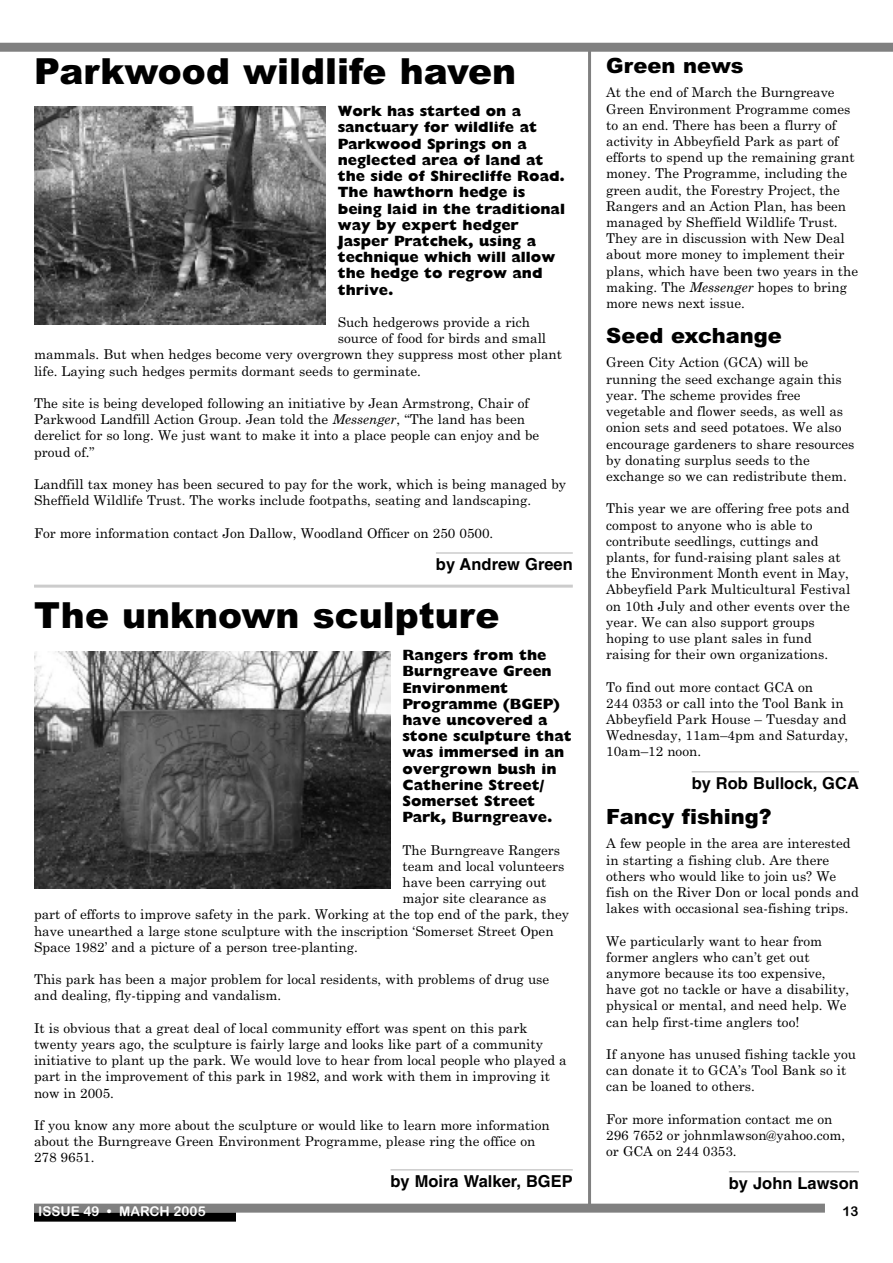
<style>
.page{position:relative;width:893px;height:1263px;background:#fff}
.page>*{position:absolute;margin:0;border:0;box-sizing:border-box;transform-origin:0 0}
.t1{font:900 36px "Arial";color:#000}
.t2{font:900 21px "Arial";color:#000}
.t3{font:700 16.5px "Helvetica";color:#000}
.t4{font:800 15px/16.2px "Gill Sans";color:#000}
.t5{font:13.5px/16.2px "Century Schoolbook";color:#000}
.t6{font:13.5px "Arial Rounded MT Bold";color:#fff}
.t7{font:13.5px "Arial Rounded MT Bold";color:#000}
.s1{font-style:italic}
</style>
<div class="page">
<hr style="left:34px;top:585px;width:539px;height:3px;background:#ccc">
<div style="left:0;top:43px;width:893px;height:9px;background:#808080"></div>
<div style="left:34px;top:1203px;width:791px;height:9px;background:#808080"></div>
<div style="left:34px;top:1212px;width:202px;height:9px;background:#000"></div>
<hr style="left:390px;top:1169px;width:183px;height:1px;background:#ccc">
<hr style="left:692px;top:771px;width:167px;height:1px;background:#ccc">
<hr style="left:729px;top:1171px;width:130px;height:1px;background:#ccc">
<img style="left:34px;top:651px;width:356px;height:238px">
<hr style="left:588px;top:50px;width:3px;height:1158px;background:#808080">
<hr style="left:436px;top:552px;width:137px;height:2px;background:#ccc">
<img style="left:34px;top:106px;width:292px;height:219px">
<h1 class="t1" style="left:34px;top:50px;width:484px">Parkwood wildlife haven</h1>
<p class="t4" style="left:338px;top:103px;width:229px">Work has started on a sanctuary for wildlife at<br>Parkwood Springs on a neglected area of land at the side of Shirecliffe Road.<br>The hawthorn hedge is being laid in the traditional way by expert hedger<br>Jasper Pratchek, using a technique which will allow the hedge to regrow and thrive.</p>
<p class="t5" style="left:338px;top:314px;width:194px">Such hedgerows provide a rich</p>
<p class="t5" style="left:338px;top:330px;width:210px">source of food for birds and small</p>
<p class="t5" style="left:34px;top:347px;width:530px">mammals. But when hedges become very overgrown they suppress most other plant</p>
<p class="t5" style="left:34px;top:363px;width:388px">life. Laying such hedges permits dormant seeds to germinate.</p>
<p class="t5" style="left:34px;top:395px;width:507px">The site is being developed following an initiative by Jean Armstrong, Chair of Parkwood Landfill Action Group. Jean told the <span class="s1">Messenger</span>, “The land has been derelict for so long. We just want to make it into a place people can enjoy and be proud of.”</p>
<p class="t5" style="left:34px;top:476px;width:534px">Landfill tax money has been secured to pay for the work, which is being managed by<br>Sheffield Wildlife Trust. The works include footpaths, seating and landscaping.</p>
<p class="t5" style="left:34px;top:525px;width:461px">For more information contact Jon Dallow, Woodland Officer on 250 0500.</p>
<p class="t3" style="left:436px;top:558px;width:138px">by Andrew Green</p>
<h1 class="t1" style="left:34px;top:594px;width:467px">The unknown sculpture</h1>
<p class="t4" style="left:402px;top:647px;width:171px">Rangers from the<br>Burngreave Green<br>Environment<br>Programme (BGEP) have uncovered a stone sculpture that was immersed in an overgrown bush in<br>Catherine Street/<br>Somerset Street<br>Park, Burngreave.</p>
<p class="t5" style="left:402px;top:842px;width:159px">The Burngreave Rangers</p>
<p class="t5" style="left:402px;top:858px;width:163px">team and local volunteers</p>
<p class="t5" style="left:402px;top:874px;width:146px">have been carrying out</p>
<p class="t5" style="left:402px;top:890px;width:145px">major site clearance as</p>
<p class="t5" style="left:34px;top:907px;width:537px">part of efforts to improve safety in the park. Working at the top end of the park, they</p>
<p class="t5" style="left:34px;top:923px;width:521px">have unearthed a large stone sculpture with the inscription ‘Somerset Street Open</p>
<p class="t5" style="left:34px;top:939px;width:325px">Space 1982’ and a picture of a person tree-planting.</p>
<p class="t5" style="left:34px;top:971px;width:517px">This park has been a major problem for local residents, with problems of drug use and dealing, fly-tipping and vandalism.</p>
<p class="t5" style="left:34px;top:1020px;width:534px">It is obvious that a great deal of local community effort was spent on this park twenty years ago, the sculpture is fairly large and looks like part of a community initiative to plant up the park. We would love to hear from local people who played a part in the improvement of this park in 1982, and work with them in improving it now in 2005.</p>
<p class="t5" style="left:34px;top:1117px;width:517px">If you know any more about the sculpture or would like to learn more information about the Burngreave Green Environment Programme, please ring the office on<br>278 9651.</p>
<p class="t3" style="left:390px;top:1175px;width:184px">by Moira Walker, BGEP</p>
<h2 class="t2" style="left:606px;top:54px;width:139px">Green news</h2>
<p class="t5" style="left:606px;top:85px;width:253px">At the end of March the Burngreave Green Environment Programme comes to an end. There has been a flurry of activity in Abbeyfield Park as part of efforts to spend up the remaining grant money. The Programme, including the green audit, the Forestry Project, the Rangers and an Action Plan, has been managed by Sheffield Wildlife Trust.<br>They are in discussion with New Deal about more money to implement their plans, which have been two years in the making. The <span class="s1">Messenger</span> hopes to bring more news next issue.</p>
<h2 class="t2" style="left:606px;top:324px;width:177px">Seed exchange</h2>
<p class="t5" style="left:606px;top:355px;width:250px">Green City Action (GCA) will be running the seed exchange again this year. The scheme provides free vegetable and flower seeds, as well as onion sets and seed potatoes. We also encourage gardeners to share resources by donating surplus seeds to the exchange so we can redistribute them.</p>
<p class="t5" style="left:606px;top:500px;width:246px">This year we are offering free pots and compost to anyone who is able to contribute seedlings, cuttings and plants, for fund-raising plant sales at the Environment Month event in May, Abbeyfield Park Multicultural Festival on 10th July and other events over the year. We can also support groups hoping to use plant sales in fund raising for their own organizations.</p>
<p class="t5" style="left:606px;top:679px;width:244px">To find out more contact GCA on<br>244 0353 or call into the Tool Bank in<br>Abbeyfield Park House – Tuesday and<br>Wednesday, 11am–4pm and Saturday,<br>10am–12 noon.</p>
<p class="t3" style="left:692px;top:777px;width:169px">by Rob Bullock, GCA</p>
<h2 class="t2" style="left:606px;top:805px;width:167px">Fancy fishing?</h2>
<p class="t5" style="left:606px;top:836px;width:254px">A few people in the area are interested in starting a fishing club. Are there others who would like to join us? We fish on the River Don or local ponds and lakes with occasional sea-fishing trips.</p>
<p class="t5" style="left:606px;top:933px;width:244px">We particularly want to hear from former anglers who can’t get out anymore because its too expensive, have got no tackle or have a disability, physical or mental, and need help. We can help first-time anglers too!</p>
<p class="t5" style="left:606px;top:1046px;width:251px">If anyone has unused fishing tackle you can donate it to GCA’s Tool Bank so it can be loaned to others.</p>
<p class="t5" style="left:606px;top:1111px;width:241px">For more information contact me on<br>296 7652 or johnmlawson@yahoo.com, or GCA on 244 0353.</p>
<p class="t3" style="left:729px;top:1176px;width:132px">by John Lawson</p>
<p class="t6" style="left:38px;top:1203px;width:169px">ISSUE 49 • MARCH 2005</p>
<p class="t7" style="left:842px;top:1203px;width:18px">13</p>
</div>
